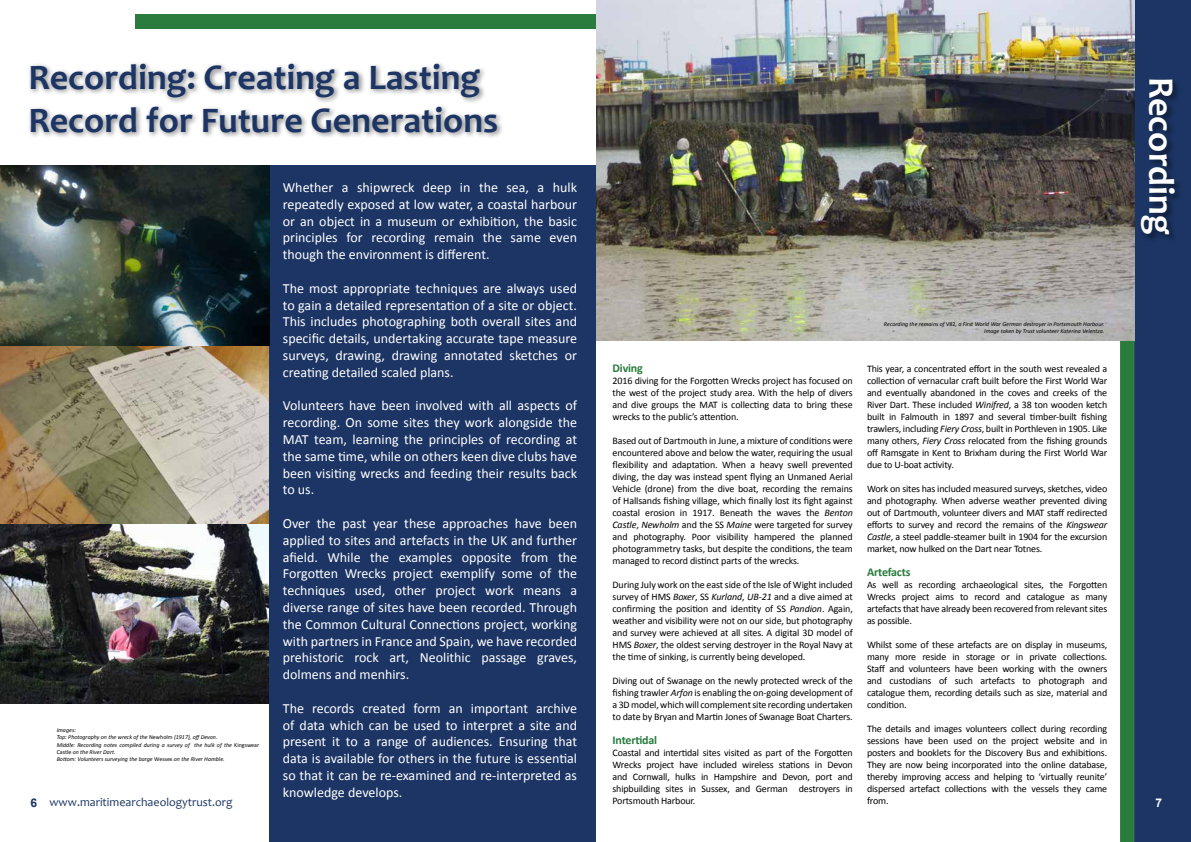
<style>
.page{position:relative;width:1191px;height:842px;background:#fff}
.page>*{position:absolute;margin:0;border:0;box-sizing:border-box;transform-origin:0 0}
.t1{font:700 36px/43.2px "Candara";color:#1c3564}
.t2{font:700 36px "Candara";color:#fff}
.t3{font:14px/16.8px "Calibri";color:#fff;text-align:justify}
.t4{font:12px "Candara";color:#1c3564}
.t5{font:700 12px "Calibri";letter-spacing:-.015em;color:#297c3d}
.t6{font:700 12px "Arial";color:#fff}
.t7{font:10px/12px "Calibri";letter-spacing:-.015em;color:#000;text-align:justify}
.t8{font:italic 6px/7.2px "Calibri";color:#000}
.s1{font-style:normal}
.s2{font-style:italic}
.s3{font-family:"Arial";font-weight:700}
</style>
<div class="page">
<div style="left:1134px;top:0;width:57px;height:842px;background:#1c3564"></div>
<svg style="left:1120px;top:340px;width:14px;height:502px;background:#2a7d3e"></svg>
<div style="left:135px;top:14px;width:460px;height:14px;background:#297c3d"></div>
<img style="left:596px;top:0;width:538px;height:340px">
<div style="left:1139px;top:78px;width:44px;height:166px;background:#000;opacity:.5"></div>
<img style="left:0;top:166px;width:269px;height:537px">
<div style="left:269px;top:166px;width:326px;height:676px;background:#1c3564"></div>
<div style="left:27px;top:60px;width:477px;height:79px;background:#000;opacity:.5"></div>
<h1 class="t1" style="left:28px;top:55px;width:471px">Recording: Creating a Lasting<br>Record for Future Generations</h1>
<h1 class="t2" style="left:1183px;top:77px;width:160px;rotate:90deg">Recording</h1>
<h2 class="t3" style="left:283px;top:178px;width:296px">Whether a shipwreck deep in the sea, a hulk repeatedly exposed at low water, a coastal harbour or an object in a museum or exhibition, the basic principles for recording remain the same even though the environment is different.</h2>
<p class="t3" style="left:283px;top:279px;width:296px">The most appropriate techniques are always used to gain a detailed representation of a site or object.<br>This includes photographing both overall sites and specific details, undertaking accurate tape measure surveys, drawing, drawing annotated sketches or creating detailed scaled plans.</p>
<p class="t3" style="left:283px;top:397px;width:296px">Volunteers have been involved with all aspects of recording. On some sites they work alongside the MAT team, learning the principles of recording at the same time, while on others keen dive clubs have been visiting wrecks and feeding their results back to us.</p>
<p class="t3" style="left:283px;top:514px;width:296px">Over the past year these approaches have been applied to sites and artefacts in the UK and further afield. While the examples opposite from the Forgotten Wrecks project exemplify some of the techniques used, other project work means a diverse range of sites have been recorded. Through the Common Cultural Connections project, working with partners in France and Spain, we have recorded prehistoric rock art, Neolithic passage graves, dolmens and menhirs.</p>
<p class="t3" style="left:283px;top:699px;width:296px">The records created form an important archive of data which can be used to interpret a site and present it to a range of audiences. Ensuring that data is available for others in the future is essential so that it can be re-examined and re-interpreted as knowledge develops.</p>
<p class="t8" style="left:884px;top:320px;width:222px;text-align:right">Recording the remains of <span class="s1">V82</span>, a First World War German destroyer in Portsmouth Harbour.<br>Image taken by Trust volunteer Katerina Velentza.</p>
<p class="t5" style="left:612px;top:360px;width:32px">Diving</p>
<p class="t7" style="left:612px;top:374px;width:242px">2016 diving for the Forgotten Wrecks project has focused on the west of the project study area. With the help of divers and dive groups the MAT is collecting data to bring these wrecks to the public’s attention.</p>
<p class="t7" style="left:612px;top:434px;width:242px">Based out of Dartmouth in June, a mixture of conditions were encountered above and below the water, requiring the usual flexibility and adaptation. When a heavy swell prevented diving, the day was instead spent flying an Unmaned Aerial Vehicle (drone) from the dive boat, recording the remains of Hallsands fishing village, which finally lost its fight against coastal erosion in 1917. Beneath the waves the <span class="s2">Benton Castle</span>, <span class="s2">Newholm</span> and the SS <span class="s2">Maine</span> were targeted for survey and photography. Poor visibility hampered the planned photogrammetry tasks, but despite the conditions, the team managed to record distinct parts of the wrecks.</p>
<p class="t7" style="left:612px;top:578px;width:242px">During July work on the east side of the Isle of Wight included survey of HMS <span class="s2">Boxer</span>, SS <span class="s2">Kurland</span>, <span class="s2">UB-21</span> and a dive aimed at confirming the position and identity of SS <span class="s2">Pandion</span>. Again, weather and visibility were not on our side, but photography and survey were achieved at all sites. A digital 3D model of HMS <span class="s2">Boxer</span>, the oldest serving destroyer in the Royal Navy at the time of sinking, is currently being developed.</p>
<p class="t7" style="left:612px;top:674px;width:242px">Diving out of Swanage on the newly protected wreck of the fishing trawler <span class="s2">Arfon</span> is enabling the on-going development of a 3D model, which will complement site recording undertaken to date by Bryan and Martin Jones of Swanage Boat Charters.</p>
<p class="t5" style="left:612px;top:732px;width:46px">Intertidal</p>
<p class="t7" style="left:612px;top:746px;width:242px">Coastal and intertidal sites visited as part of the Forgotten Wrecks project have included wireless stations in Devon and Cornwall, hulks in Hampshire and Devon, port and shipbuilding sites in Sussex, and German destroyers in Portsmouth Harbour.</p>
<p class="t7" style="left:867px;top:362px;width:242px">This year, a concentrated effort in the south west revealed a collection of vernacular craft built before the First World War and eventually abandoned in the coves and creeks of the River Dart. These included <span class="s2">Winifred</span>, a 38 ton wooden ketch built in Falmouth in 1897 and several timber-built fishing trawlers, including <span class="s2">Fiery Cross</span>, built in Porthleven in 1905. Like many others, <span class="s2">Fiery Cross</span> relocated from the fishing grounds off Ramsgate in Kent to Brixham during the First World War due to U-boat activity.</p>
<p class="t7" style="left:867px;top:482px;width:242px">Work on sites has included measured surveys, sketches, video and photography. When adverse weather prevented diving out of Dartmouth, volunteer divers and MAT staff redirected efforts to survey and record the remains of the <span class="s2">Kingswear Castle</span>, a steel paddle-steamer built in 1904 for the excursion market, now hulked on the Dart near Totnes.</p>
<p class="t5" style="left:867px;top:564px;width:45px">Artefacts</p>
<p class="t7" style="left:867px;top:578px;width:242px">As well as recording archaeological sites, the Forgotten Wrecks project aims to record and catalogue as many artefacts that have already been recovered from relevant sites as possible.</p>
<p class="t7" style="left:867px;top:638px;width:242px">Whilst some of these artefacts are on display in museums, many more reside in storage or in private collections.<br>Staff and volunteers have been working with the owners and custodians of such artefacts to photograph and catalogue them, recording details such as size, material and condition.</p>
<p class="t7" style="left:867px;top:722px;width:242px">The details and images volunteers collect during recording sessions have been used on the project website and in posters and booklets for the Discovery Bus and exhibitions.<br>They are now being incorporated into the online database, thereby improving access and helping to ‘virtually reunite’ dispersed artefact collections with the vessels they came from.</p>
<p class="t8" style="left:57px;top:726px;width:204px">Images:<br>Top: Photography on the wreck of the <span class="s1">Newholm</span> (1917), off Devon.<br>Middle: Recording notes compiled during a survey of the hulk of the <span class="s1">Kingswear Castle</span> on the River Dart.<br>Bottom: Volunteers surveying the barge <span class="s1">Wessex</span> on the River Hamble.</p>
<p class="t4" style="left:30px;top:794px;width:204px"><span class="s3">6</span> www.maritimearchaeologytrust.org</p>
<p class="t6" style="left:1155px;top:794px;width:8px">7</p>
</div>
